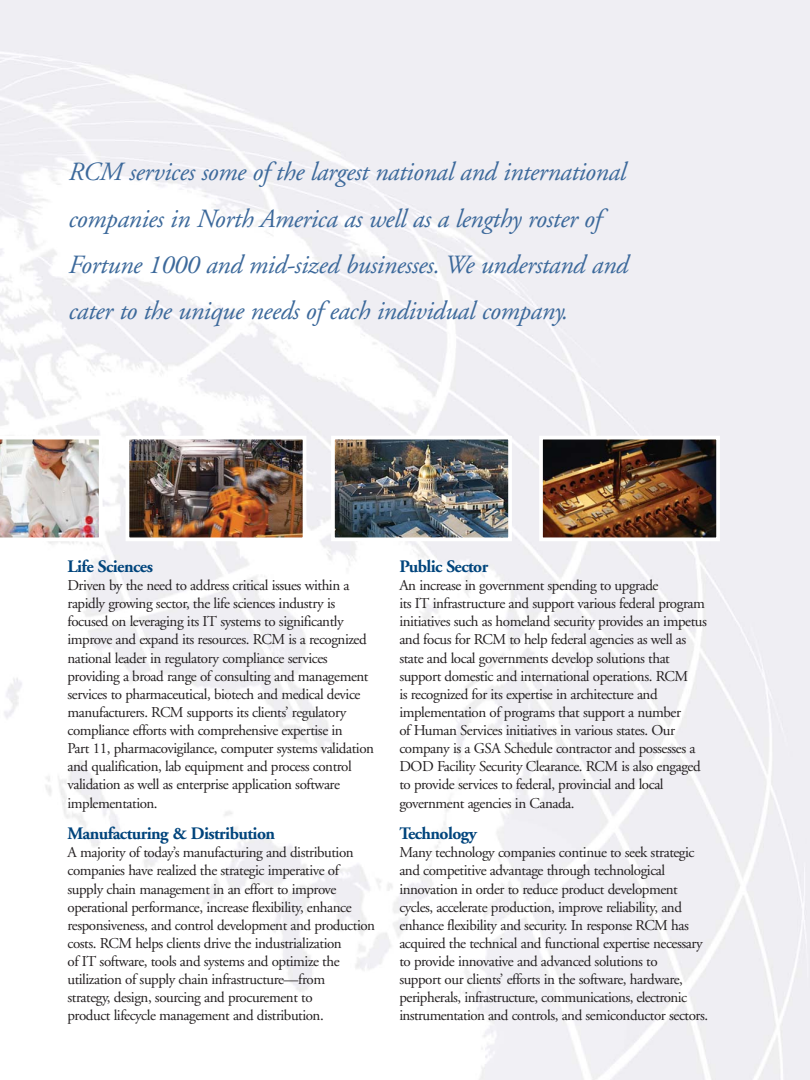
<style>
.page{position:relative;width:810px;height:1080px;background:#fff}
.page>*{position:absolute;margin:0;border:0;box-sizing:border-box;transform-origin:0 0}
.t1{font:italic 26.25px/46.2px "Adobe Garamond";letter-spacing:-.015em;color:#3c699b}
.t2{font:700 17.5px "Adobe Garamond";letter-spacing:-.03em;color:#00447c}
.t3{font:15px/18.1px "Adobe Garamond";letter-spacing:-.03em;color:#231f20}
</style>
<div class="page">
<img style="left:0;top:439px;width:103px;height:99px">
<img style="left:131px;top:441px;width:170px;height:95px">
<div style="left:126px;top:436px;width:180px;height:105px;border:4px solid #fff"></div>
<img style="left:336px;top:441px;width:171px;height:95px">
<div style="left:331px;top:436px;width:181px;height:105px;border:4px solid #fff"></div>
<img style="left:544px;top:441px;width:171px;height:95px">
<div style="left:539px;top:436px;width:181px;height:105px;border:4px solid #fff"></div>
<h1 class="t1" style="left:68px;top:151px;width:561px">RCM services some of the largest national and international companies in North America as well as a lengthy roster of Fortune 1000 and mid-sized businesses. We understand and cater to the unique needs of each individual company.</h1>
<p class="t2" style="left:68px;top:559px;width:87px">Life Sciences</p>
<p class="t3" style="left:68px;top:578px;width:308px">Driven by the need to address critical issues within a rapidly growing sector, the life sciences industry is focused on leveraging its IT systems to significantly improve and expand its resources. RCM is a recognized national leader in regulatory compliance services providing a broad range of consulting and management services to pharmaceutical, biotech and medical device manufacturers. RCM supports its clients’ regulatory compliance efforts with comprehensive expertise in<br>Part 11, pharmacovigilance, computer systems validation and qualification, lab equipment and process control validation as well as enterprise application software implementation.</p>
<p class="t2" style="left:68px;top:827px;width:209px">Manufacturing &amp; Distribution</p>
<p class="t3" style="left:68px;top:845px;width:309px">A majority of today’s manufacturing and distribution companies have realized the strategic imperative of supply chain management in an effort to improve operational performance, increase flexibility, enhance responsiveness, and control development and production costs. RCM helps clients drive the industrialization<br>of IT software, tools and systems and optimize the utilization of supply chain infrastructure—from<br>strategy, design, sourcing and procurement to<br>product lifecycle management and distribution.</p>
<p class="t2" style="left:399px;top:559px;width:90px">Public Sector</p>
<p class="t3" style="left:399px;top:578px;width:309px">An increase in government spending to upgrade<br>its IT infrastructure and support various federal program initiatives such as homeland security provides an impetus and focus for RCM to help federal agencies as well as state and local governments develop solutions that support domestic and international operations. RCM<br>is recognized for its expertise in architecture and implementation of programs that support a number<br>of Human Services initiatives in various states. Our company is a GSA Schedule contractor and possesses a DOD Facility Security Clearance. RCM is also engaged to provide services to federal, provincial and local government agencies in Canada.</p>
<p class="t2" style="left:399px;top:827px;width:79px">Technology</p>
<p class="t3" style="left:399px;top:845px;width:310px">Many technology companies continue to seek strategic and competitive advantage through technological innovation in order to reduce product development cycles, accelerate production, improve reliability, and enhance flexibility and security. In response RCM has acquired the technical and functional expertise necessary to provide innovative and advanced solutions to<br>support our clients’ efforts in the software, hardware, peripherals, infrastructure, communications, electronic instrumentation and controls, and semiconductor sectors.</p>
</div>
